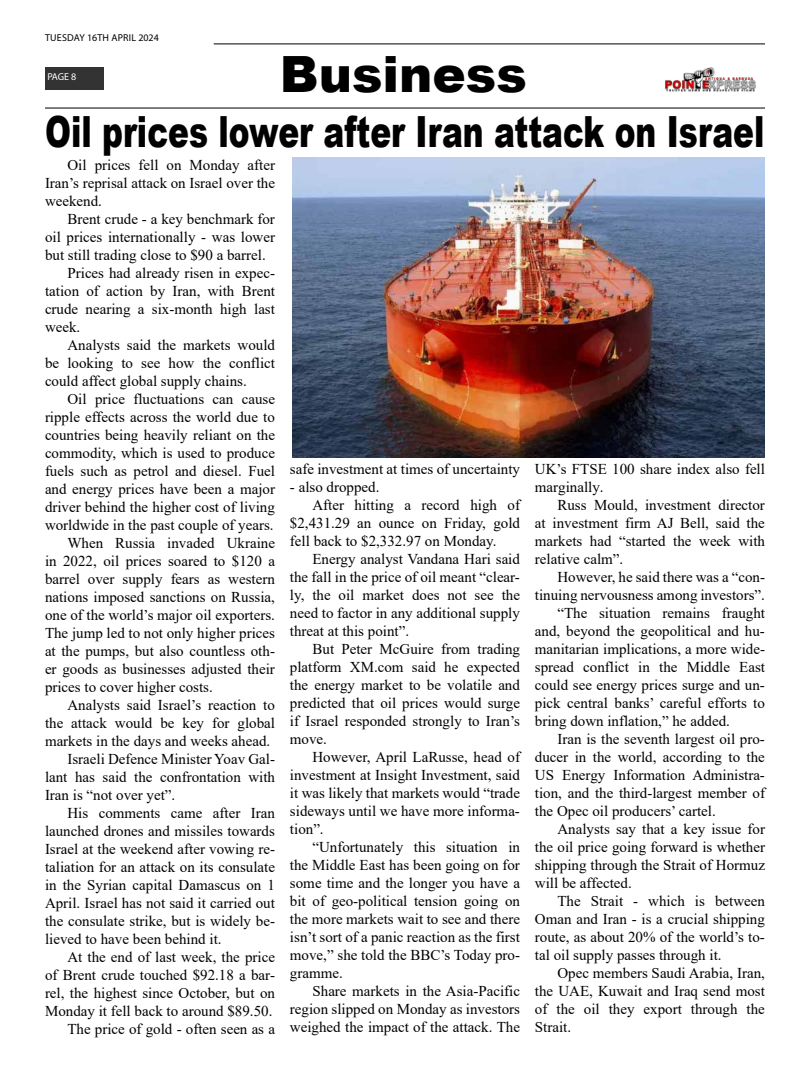
<style>
.page{position:relative;width:810px;height:1080px;background:#fff}
.page>*{position:absolute;margin:0;border:0;box-sizing:border-box;transform-origin:0 0}
.t1{font:900 50px "Arial";color:#000}
.t2{font:900 43px "Arial";color:#000;scale:.73 1}
.t3{font:15px/18px "Times New Roman";color:#000;text-align:justify}
.t4{font:10px "Myriad Pro";letter-spacing:.02em;color:#000}
.t5{font:10px "Myriad Pro";color:#fff}
</style>
<div class="page">
<hr style="left:214px;top:43px;width:551px;height:2px;background:#333">
<div style="left:45px;top:67px;width:58px;height:22px;background:#333"></div>
<img style="left:665px;top:67px;width:91px;height:25px">
<hr style="left:45px;top:107px;width:720px;height:2px;background:#333">
<img style="left:292px;top:158px;width:473px;height:300px">
<p class="t4" style="left:45px;top:31px;width:115px">TUESDAY 16TH APRIL 2024</p>
<p class="t5" style="left:47px;top:71px;width:31px">PAGE 8</p>
<h1 class="t1" style="left:280px;top:38px;width:249px">Business</h1>
<h2 class="t2" style="left:45px;top:100px;width:987px">Oil prices lower after Iran attack on Israel</h2>
<p class="t3" style="left:45px;top:156px;width:232px;text-indent:22px">Oil prices fell on Monday after Iran’s reprisal attack on Israel over the weekend.</p>
<p class="t3" style="left:68px;top:210px;width:209px">Brent crude - a key benchmark for</p>
<p class="t3" style="left:45px;top:228px;width:232px">oil prices internationally - was lower</p>
<p class="t3" style="left:45px;top:246px;width:222px">but still trading close to $90 a barrel.</p>
<p class="t3" style="left:68px;top:264px;width:209px">Prices had already risen in expec-</p>
<p class="t3" style="left:45px;top:282px;width:232px">tation of action by Iran, with Brent</p>
<p class="t3" style="left:45px;top:300px;width:232px">crude nearing a six-month high last</p>
<p class="t3" style="left:45px;top:318px;width:37px">week.</p>
<p class="t3" style="left:68px;top:336px;width:209px">Analysts said the markets would</p>
<p class="t3" style="left:45px;top:354px;width:232px">be looking to see how the conflict</p>
<p class="t3" style="left:45px;top:372px;width:203px">could affect global supply chains.</p>
<p class="t3" style="left:68px;top:390px;width:209px">Oil price fluctuations can cause</p>
<p class="t3" style="left:45px;top:408px;width:232px">ripple effects across the world due to</p>
<p class="t3" style="left:45px;top:426px;width:232px">countries being heavily reliant on the</p>
<p class="t3" style="left:45px;top:444px;width:231px">commodity, which is used to produce</p>
<p class="t3" style="left:45px;top:462px;width:232px">fuels such as petrol and diesel. Fuel</p>
<p class="t3" style="left:45px;top:480px;width:232px">and energy prices have been a major</p>
<p class="t3" style="left:45px;top:498px;width:231px">driver behind the higher cost of living</p>
<p class="t3" style="left:45px;top:516px;width:230px">worldwide in the past couple of years.</p>
<p class="t3" style="left:68px;top:534px;width:209px">When Russia invaded Ukraine</p>
<p class="t3" style="left:45px;top:552px;width:232px">in 2022, oil prices soared to $120 a</p>
<p class="t3" style="left:45px;top:570px;width:231px">barrel over supply fears as western</p>
<p class="t3" style="left:45px;top:588px;width:231px">nations imposed sanctions on Russia,</p>
<p class="t3" style="left:45px;top:606px;width:232px">one of the world’s major oil exporters.</p>
<p class="t3" style="left:45px;top:624px;width:232px">The jump led to not only higher prices</p>
<p class="t3" style="left:45px;top:642px;width:231px">at the pumps, but also countless oth-</p>
<p class="t3" style="left:45px;top:660px;width:231px">er goods as businesses adjusted their</p>
<p class="t3" style="left:45px;top:678px;width:169px">prices to cover higher costs.</p>
<p class="t3" style="left:68px;top:696px;width:209px">Analysts said Israel’s reaction to</p>
<p class="t3" style="left:45px;top:714px;width:232px">the attack would be key for global</p>
<p class="t3" style="left:45px;top:732px;width:227px">markets in the days and weeks ahead.</p>
<p class="t3" style="left:68px;top:750px;width:209px">Israeli Defence Minister Yoav Gal-</p>
<p class="t3" style="left:45px;top:768px;width:232px">lant has said the confrontation with</p>
<p class="t3" style="left:45px;top:786px;width:132px">Iran is “not over yet”.</p>
<p class="t3" style="left:68px;top:804px;width:209px">His comments came after Iran</p>
<p class="t3" style="left:45px;top:822px;width:231px">launched drones and missiles towards</p>
<p class="t3" style="left:45px;top:840px;width:232px">Israel at the weekend after vowing re-</p>
<p class="t3" style="left:45px;top:858px;width:232px">taliation for an attack on its consulate</p>
<p class="t3" style="left:45px;top:876px;width:232px">in the Syrian capital Damascus on 1</p>
<p class="t3" style="left:45px;top:894px;width:232px">April. Israel has not said it carried out</p>
<p class="t3" style="left:45px;top:912px;width:232px">the consulate strike, but is widely be-</p>
<p class="t3" style="left:45px;top:930px;width:178px">lieved to have been behind it.</p>
<p class="t3" style="left:68px;top:948px;width:209px">At the end of last week, the price</p>
<p class="t3" style="left:45px;top:966px;width:231px">of Brent crude touched $92.18 a bar-</p>
<p class="t3" style="left:45px;top:984px;width:232px">rel, the highest since October, but on</p>
<p class="t3" style="left:45px;top:1002px;width:229px">Monday it fell back to around $89.50.</p>
<p class="t3" style="left:68px;top:1020px;width:209px">The price of gold - often seen as a</p>
<p class="t3" style="left:290px;top:460px;width:232px">safe investment at times of uncertainty</p>
<p class="t3" style="left:290px;top:478px;width:91px">- also dropped.</p>
<p class="t3" style="left:312px;top:496px;width:209px">After hitting a record high of</p>
<p class="t3" style="left:290px;top:514px;width:232px">$2,431.29 an ounce on Friday, gold</p>
<p class="t3" style="left:290px;top:532px;width:208px">fell back to $2,332.97 on Monday.</p>
<p class="t3" style="left:312px;top:550px;width:209px">Energy analyst Vandana Hari said</p>
<p class="t3" style="left:290px;top:568px;width:231px">the fall in the price of oil meant “clear-</p>
<p class="t3" style="left:290px;top:586px;width:232px">ly, the oil market does not see the</p>
<p class="t3" style="left:290px;top:604px;width:231px">need to factor in any additional supply</p>
<p class="t3" style="left:290px;top:622px;width:121px">threat at this point”.</p>
<p class="t3" style="left:312px;top:640px;width:209px">But Peter McGuire from trading</p>
<p class="t3" style="left:290px;top:658px;width:232px">platform XM.com said he expected</p>
<p class="t3" style="left:290px;top:676px;width:232px">the energy market to be volatile and</p>
<p class="t3" style="left:290px;top:694px;width:232px">predicted that oil prices would surge</p>
<p class="t3" style="left:290px;top:712px;width:232px">if Israel responded strongly to Iran’s</p>
<p class="t3" style="left:290px;top:730px;width:39px">move.</p>
<p class="t3" style="left:312px;top:748px;width:209px">However, April LaRusse, head of</p>
<p class="t3" style="left:290px;top:766px;width:232px">investment at Insight Investment, said</p>
<p class="t3" style="left:290px;top:784px;width:232px">it was likely that markets would “trade</p>
<p class="t3" style="left:290px;top:802px;width:231px">sideways until we have more informa-</p>
<p class="t3" style="left:290px;top:820px;width:35px">tion”.</p>
<p class="t3" style="left:312px;top:838px;width:209px">“Unfortunately this situation in</p>
<p class="t3" style="left:290px;top:856px;width:231px">the Middle East has been going on for</p>
<p class="t3" style="left:290px;top:874px;width:232px">some time and the longer you have a</p>
<p class="t3" style="left:290px;top:892px;width:232px">bit of geo-political tension going on</p>
<p class="t3" style="left:290px;top:910px;width:232px">the more markets wait to see and there</p>
<p class="t3" style="left:290px;top:928px;width:231px">isn’t sort of a panic reaction as the first</p>
<p class="t3" style="left:290px;top:946px;width:232px">move,” she told the BBC’s Today pro-</p>
<p class="t3" style="left:290px;top:964px;width:54px">gramme.</p>
<p class="t3" style="left:312px;top:982px;width:209px">Share markets in the Asia-Pacific</p>
<p class="t3" style="left:290px;top:1000px;width:232px">region slipped on Monday as investors</p>
<p class="t3" style="left:290px;top:1018px;width:232px">weighed the impact of the attack. The</p>
<p class="t3" style="left:535px;top:459px;width:232px">UK’s FTSE 100 share index also fell marginally.</p>
<p class="t3" style="left:535px;top:495px;width:232px;text-indent:22px">Russ Mould, investment director at investment firm AJ Bell, said the markets had “started the week with relative calm”.</p>
<p class="t3" style="left:557px;top:567px;width:209px">However, he said there was a “con-</p>
<p class="t3" style="left:535px;top:585px;width:232px">tinuing nervousness among investors”.</p>
<p class="t3" style="left:557px;top:603px;width:209px">“The situation remains fraught</p>
<p class="t3" style="left:535px;top:621px;width:231px">and, beyond the geopolitical and hu-</p>
<p class="t3" style="left:535px;top:639px;width:232px">manitarian implications, a more wide-</p>
<p class="t3" style="left:535px;top:657px;width:232px">spread conflict in the Middle East</p>
<p class="t3" style="left:535px;top:675px;width:231px">could see energy prices surge and un-</p>
<p class="t3" style="left:535px;top:693px;width:232px">pick central banks’ careful efforts to</p>
<p class="t3" style="left:535px;top:711px;width:196px">bring down inflation,” he added.</p>
<p class="t3" style="left:557px;top:729px;width:209px">Iran is the seventh largest oil pro-</p>
<p class="t3" style="left:535px;top:747px;width:231px">ducer in the world, according to the</p>
<p class="t3" style="left:535px;top:765px;width:231px">US Energy Information Administra-</p>
<p class="t3" style="left:535px;top:783px;width:232px">tion, and the third-largest member of</p>
<p class="t3" style="left:535px;top:801px;width:182px">the Opec oil producers’ cartel.</p>
<p class="t3" style="left:557px;top:819px;width:209px">Analysts say that a key issue for</p>
<p class="t3" style="left:535px;top:837px;width:232px">the oil price going forward is whether</p>
<p class="t3" style="left:535px;top:855px;width:232px">shipping through the Strait of Hormuz</p>
<p class="t3" style="left:535px;top:873px;width:98px">will be affected.</p>
<p class="t3" style="left:557px;top:891px;width:209px">The Strait - which is between</p>
<p class="t3" style="left:535px;top:909px;width:232px">Oman and Iran - is a crucial shipping</p>
<p class="t3" style="left:535px;top:927px;width:231px">route, as about 20% of the world’s to-</p>
<p class="t3" style="left:535px;top:945px;width:188px">tal oil supply passes through it.</p>
<p class="t3" style="left:557px;top:963px;width:209px">Opec members Saudi Arabia, Iran,</p>
<p class="t3" style="left:535px;top:981px;width:231px">the UAE, Kuwait and Iraq send most</p>
<p class="t3" style="left:535px;top:999px;width:231px">of the oil they export through the</p>
<p class="t3" style="left:535px;top:1017px;width:38px">Strait.</p>
</div>
